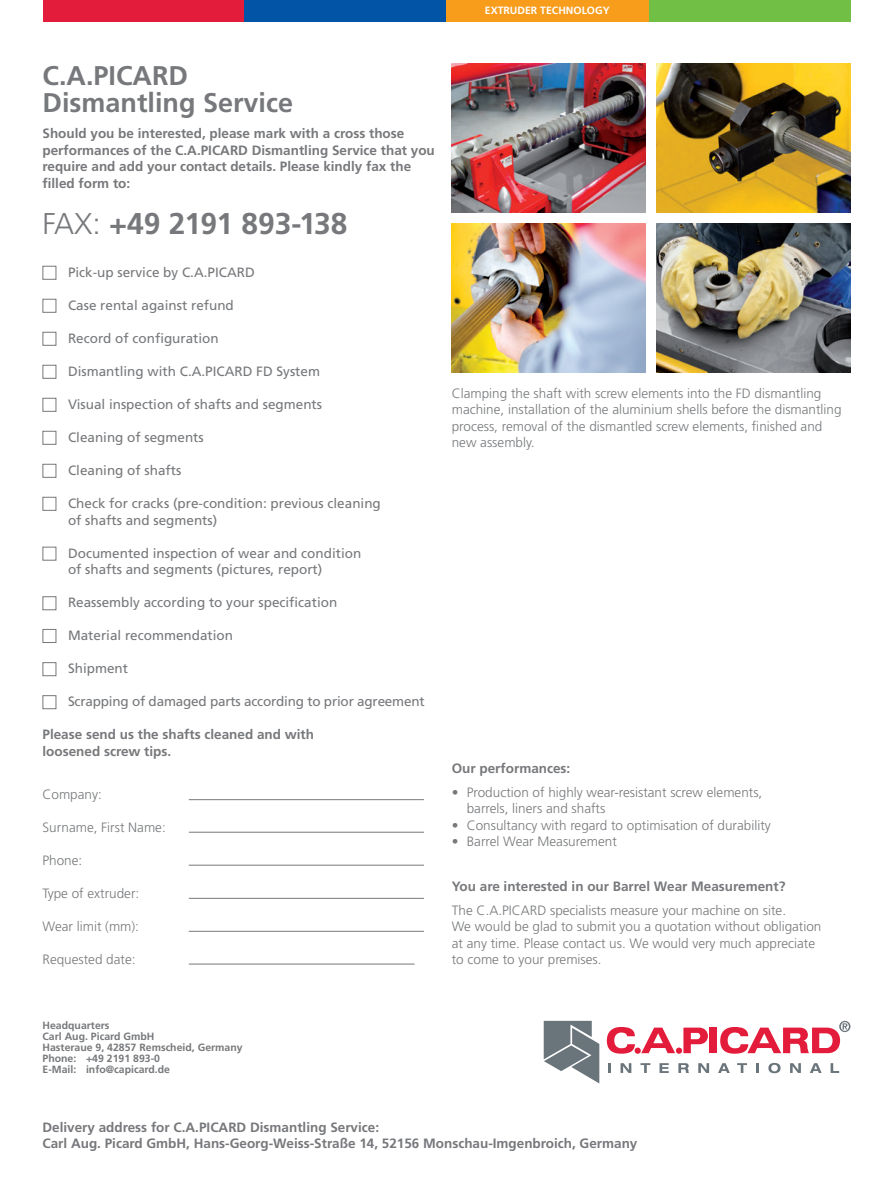
<style>
.page{position:relative;width:893px;height:1191px;background:#fff}
.page>*{position:absolute;margin:0;border:0;box-sizing:border-box;transform-origin:0 0}
.t1{font:700 30px "Frutiger";letter-spacing:-.01em;color:#76787b}
.t2{font:700 27px/27px "Frutiger";color:#76787b}
.t3{font:300 13.5px/16.5px "Frutiger";color:#76787b}
.t4{font:13.5px/16.5px "Frutiger";color:#76787b}
.t5{font:700 13.5px/16.5px "Frutiger";color:#76787b}
.t6{font:700 10.5px/10.9px "Frutiger";color:#76787b}
.t7{font:700 10.5px "Frutiger";color:#fff}
.s1{font-weight:300}
</style>
<div class="page">
<svg style="left:544px;top:1020px;width:55px;height:63px"></svg>
<svg style="left:608px;top:1063px;width:2px;height:10px"></svg>
<svg style="left:621px;top:1063px;width:10px;height:10px"></svg>
<svg style="left:640px;top:1063px;width:10px;height:10px"></svg>
<svg style="left:659px;top:1063px;width:10px;height:10px"></svg>
<svg style="left:698px;top:1063px;width:11px;height:10px"></svg>
<svg style="left:737px;top:1063px;width:10px;height:10px"></svg>
<svg style="left:756px;top:1063px;width:3px;height:10px"></svg>
<svg style="left:790px;top:1063px;width:11px;height:10px"></svg>
<svg style="left:831px;top:1063px;width:8px;height:10px"></svg>
<svg style="left:678px;top:1063px;width:11px;height:10px"></svg>
<svg style="left:718px;top:1063px;width:12px;height:10px"></svg>
<svg style="left:768px;top:1063px;width:12px;height:10px"></svg>
<svg style="left:810px;top:1063px;width:12px;height:10px"></svg>
<div style="left:709px;top:1027px;width:8px;height:26px;background:#e41c3b"></div>
<svg style="left:607px;top:1027px;width:101px;height:26px"></svg>
<svg style="left:720px;top:1020px;width:130px;height:33px"></svg>
<div style="left:43px;top:0;width:201px;height:21px;background:#e41c3b"></div>
<div style="left:244px;top:0;width:202px;height:21px;background:#0154a6"></div>
<div style="left:648px;top:0;width:202px;height:21px;background:#71bf44"></div>
<div style="left:446px;top:0;width:202px;height:21px;background:#f89c1c"></div>
<hr style="left:189px;top:799px;width:235px;height:1px;background:#76787b">
<hr style="left:189px;top:832px;width:235px;height:1px;background:#76787b">
<hr style="left:189px;top:864px;width:235px;height:1px;background:#76787b">
<hr style="left:189px;top:898px;width:235px;height:1px;background:#76787b">
<hr style="left:189px;top:931px;width:235px;height:1px;background:#76787b">
<hr style="left:189px;top:963px;width:226px;height:1px;background:#76787b">
<div style="left:43px;top:266px;width:13px;height:14px;border:1px solid #76787b"></div>
<div style="left:43px;top:299px;width:13px;height:14px;border:1px solid #76787b"></div>
<div style="left:43px;top:332px;width:13px;height:14px;border:1px solid #76787b"></div>
<div style="left:43px;top:365px;width:13px;height:14px;border:1px solid #76787b"></div>
<div style="left:43px;top:398px;width:13px;height:14px;border:1px solid #76787b"></div>
<div style="left:43px;top:431px;width:13px;height:14px;border:1px solid #76787b"></div>
<div style="left:43px;top:464px;width:13px;height:14px;border:1px solid #76787b"></div>
<div style="left:43px;top:497px;width:13px;height:14px;border:1px solid #76787b"></div>
<div style="left:43px;top:547px;width:13px;height:13px;border:1px solid #76787b"></div>
<div style="left:43px;top:596px;width:13px;height:14px;border:1px solid #76787b"></div>
<div style="left:43px;top:629px;width:13px;height:14px;border:1px solid #76787b"></div>
<div style="left:43px;top:662px;width:13px;height:14px;border:1px solid #76787b"></div>
<div style="left:43px;top:695px;width:13px;height:14px;border:1px solid #76787b"></div>
<img style="left:452px;top:223px;width:194px;height:149px">
<img style="left:656px;top:64px;width:194px;height:149px">
<img style="left:656px;top:223px;width:194px;height:149px">
<img style="left:452px;top:64px;width:194px;height:149px">
<p class="t7" style="left:485px;top:4px;width:126px">EXTRUDER TECHNOLOGY</p>
<h2 class="t2" style="left:43px;top:62px;width:252px">C.A.PICARD<br>Dismantling Service</h2>
<p class="t5" style="left:43px;top:125px;width:394px">Should you be interested, please mark with a cross those performances of the C.A.PICARD Dismantling Service that you require and add your contact details. Please kindly fax the filled form to:</p>
<h1 class="t1" style="left:43px;top:206px;width:306px"><span class="s1">FAX:</span> +49 2191 893-138</h1>
<p class="t4" style="left:68px;top:264px;width:188px">Pick-up service by C.A.PICARD</p>
<p class="t4" style="left:68px;top:297px;width:167px">Case rental against refund</p>
<p class="t4" style="left:68px;top:330px;width:152px">Record of configuration</p>
<p class="t4" style="left:68px;top:363px;width:254px">Dismantling with C.A.PICARD FD System</p>
<p class="t4" style="left:68px;top:396px;width:256px">Visual inspection of shafts and segments</p>
<p class="t4" style="left:68px;top:429px;width:137px">Cleaning of segments</p>
<p class="t4" style="left:68px;top:462px;width:115px">Cleaning of shafts</p>
<p class="t4" style="left:68px;top:495px;width:314px">Check for cracks (pre-condition: previous cleaning of shafts and segments)</p>
<p class="t4" style="left:68px;top:545px;width:295px">Documented inspection of wear and condition of shafts and segments (pictures, report)</p>
<p class="t4" style="left:68px;top:594px;width:271px">Reassembly according to your specification</p>
<p class="t4" style="left:68px;top:627px;width:167px">Material recommendation</p>
<p class="t4" style="left:68px;top:660px;width:62px">Shipment</p>
<p class="t4" style="left:68px;top:693px;width:358px">Scrapping of damaged parts according to prior agreement</p>
<p class="t5" style="left:43px;top:726px;width:273px">Please send us the shafts cleaned and with loosened screw tips.</p>
<p class="t3" style="left:43px;top:786px;width:61px">Company:</p>
<p class="t3" style="left:43px;top:819px;width:125px">Surname, First Name:</p>
<p class="t3" style="left:43px;top:852px;width:41px">Phone:</p>
<p class="t3" style="left:43px;top:885px;width:98px">Type of extruder:</p>
<p class="t3" style="left:43px;top:918px;width:98px">Wear limit (mm):</p>
<p class="t3" style="left:43px;top:951px;width:95px">Requested date:</p>
<p class="t3" style="left:452px;top:384px;width:391px">Clamping the shaft with screw elements into the FD dismantling machine, installation of the aluminium shells before the dismantling process, removal of the dismantled screw elements, finished and new assembly.</p>
<p class="t5" style="left:452px;top:759px;width:120px">Our performances:</p>
<p class="t3" style="left:467px;top:783px;width:297px;text-indent:-15px">• Production of highly wear-resistant screw elements, barrels, liners and shafts</p>
<p class="t3" style="left:452px;top:816px;width:321px">• Consultancy with regard to optimisation of durability</p>
<p class="t3" style="left:452px;top:833px;width:167px">• Barrel Wear Measurement</p>
<p class="t5" style="left:452px;top:877px;width:335px">You are interested in our Barrel Wear Measurement?</p>
<p class="t3" style="left:452px;top:901px;width:371px">The C.A.PICARD specialists measure your machine on site.<br>We would be glad to submit you a quotation without obligation at any time. Please contact us. We would very much appreciate to come to your premises.</p>
<p class="t6" style="left:43px;top:1019px;width:202px">Headquarters<br>Carl Aug. Picard GmbH<br>Hasteraue 9, 42857 Remscheid, Germany<br>Phone: +49 2191 893-0<br>E-Mail: info@capicard.de</p>
<p class="t5" style="left:43px;top:1118px;width:596px">Delivery address for C.A.PICARD Dismantling Service:<br>Carl Aug. Picard GmbH, Hans-Georg-Weiss-Straße 14, 52156 Monschau-Imgenbroich, Germany</p>
</div>
